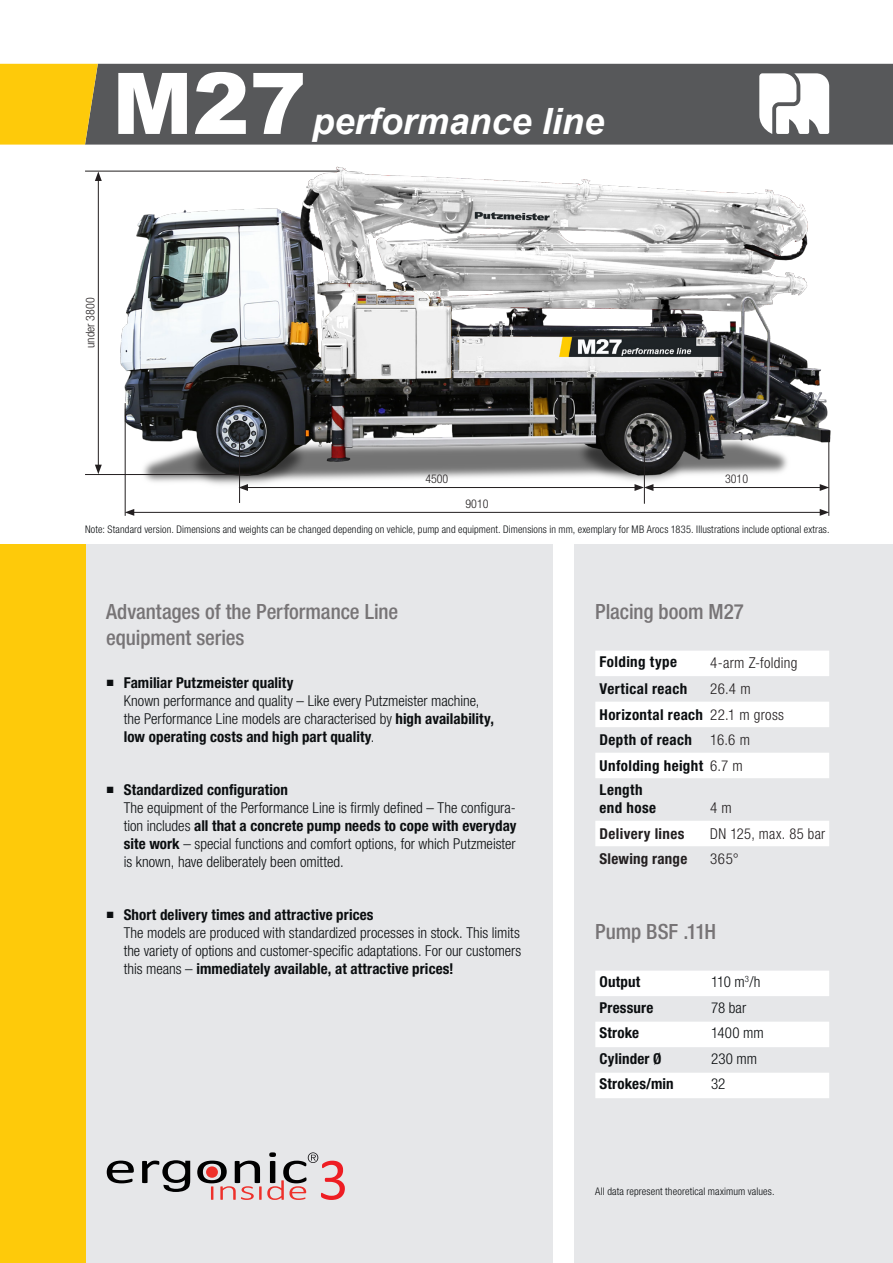
<style>
.page{position:relative;width:893px;height:1263px;background:#fff}
.page>*{position:absolute;margin:0;border:0;box-sizing:border-box;transform-origin:0 0}
.t1{font:900 85.2px "Arial";color:#fff}
.t2{font:italic 700 36.3px "Arial";color:#fff}
.t3{font:500 condensed 21px/26.2px "Helvetica Neue LT Pro";letter-spacing:-.005em;color:#777476}
.t4{font:300 condensed 15px/18px "Helvetica Neue LT Pro";color:#0b0e10}
.t5{font:700 condensed 15px/25.5px "Helvetica Neue LT Pro";letter-spacing:.025em;color:#0b0e10}
.t6{font:300 condensed 15px "Helvetica Neue LT Pro";letter-spacing:.02em;color:#231f20}
.t7{font:700 condensed 15px "Helvetica Neue LT Pro";letter-spacing:.02em;color:#231f20}
.t8{font:300 condensed 12px "Helvetica Neue LT Pro";color:#231f20}
.t9{font:300 condensed 10.5px "Helvetica Neue LT Pro";letter-spacing:.01em;color:#0b0e10}
.s1{font-weight:700}
.s2{font-weight:300;color:#231f20}
</style>
<div class="page">
<div style="left:98px;top:64px;width:795px;height:81px;background:#57585a"></div>
<svg style="left:0;top:64px;width:98px;height:81px;background:#f3c210"></svg>
<svg style="left:759px;top:73px;width:70px;height:61px"></svg>
<img style="left:85px;top:166px;width:746px;height:342px">
<hr style="left:828px;top:438px;width:1px;height:78px;background:#231f20">
<hr style="left:132px;top:512px;width:690px;height:1px;background:#231f20">
<svg style="left:126px;top:509px;width:8px;height:7px"></svg>
<svg style="left:820px;top:509px;width:9px;height:7px"></svg>
<hr style="left:125px;top:403px;width:1px;height:113px;background:#231f20">
<hr style="left:644px;top:438px;width:1px;height:66px;background:#231f20">
<hr style="left:239px;top:433px;width:1px;height:70px;background:#231f20">
<hr style="left:246px;top:487px;width:391px;height:1px;background:#231f20">
<svg style="left:238px;top:484px;width:10px;height:7px"></svg>
<hr style="left:651px;top:487px;width:171px;height:1px;background:#231f20">
<svg style="left:634px;top:484px;width:19px;height:7px"></svg>
<svg style="left:820px;top:484px;width:9px;height:7px"></svg>
<hr style="left:85px;top:474px;width:166px;height:1px;background:#231f20">
<hr style="left:85px;top:171px;width:255px;height:1px;background:#231f20">
<hr style="left:98px;top:179px;width:1px;height:288px;background:#231f20">
<svg style="left:95px;top:465px;width:7px;height:9px"></svg>
<svg style="left:95px;top:171px;width:7px;height:10px"></svg>
<div style="left:85px;top:544px;width:468px;height:719px;background:#e6e7e9"></div>
<div style="left:0;top:544px;width:85px;height:719px;background:#feca0a"></div>
<div style="left:574px;top:544px;width:319px;height:719px;background:#e6e7e9"></div>
<svg style="left:595px;top:651px;width:234px;height:195px;fill:#fff"></svg>
<svg style="left:595px;top:971px;width:234px;height:127px"></svg>
<svg style="left:107px;top:1152px;width:238px;height:48px"></svg>
<h1 class="t1" style="left:112px;top:42px;width:196px">M27</h1>
<h2 class="t2" style="left:312px;top:97px;width:293px">performance line</h2>
<p class="t8" style="left:83px;top:348px;width:52px;rotate:-90deg">under 3800</p>
<p class="t8" style="left:425px;top:472px;width:25px">4500</p>
<p class="t8" style="left:725px;top:472px;width:25px">3010</p>
<p class="t8" style="left:465px;top:497px;width:25px">9010</p>
<p class="t9" style="left:85px;top:524px;width:746px">Note: Standard version. Dimensions and weights can be changed depending on vehicle, pump and equipment. Dimensions in mm, exemplary for MB Arocs 1835. Illustrations include optional extras.</p>
<h3 class="t3" style="left:106px;top:598px;width:293px">Advantages of the Performance Line equipment series</h3>
<p class="t4" style="left:124px;top:673px;width:372px;text-indent:-17px">■ <span class="s1">Familiar Putzmeister quality<br></span>Known performance and quality – Like every Putzmeister machine, the Performance Line models are characterised by <span class="s1">high availability, low operating costs and high part quality</span>.</p>
<p class="t4" style="left:124px;top:780px;width:394px;text-indent:-17px">■ <span class="s1">Standardized configuration<br></span>The equipment of the Performance Line is firmly defined – The configura&shy;tion includes <span class="s1">all that a concrete pump needs to cope with everyday site work</span> – special functions and comfort options, for which Putzmeister is known, have deliberately been omitted.</p>
<p class="t4" style="left:124px;top:905px;width:399px;text-indent:-17px">■ <span class="s1">Short delivery times and attractive prices<br></span>The models are produced with standardized processes in stock. This limits the variety of options and customer-specific adaptations. For our customers this means – <span class="s1">immediately available, at attractive prices!</span></p>
<h3 class="t3" style="left:595px;top:598px;width:150px">Placing boom M27</h3>
<p class="t5" style="left:600px;top:649px;width:79px">Folding type</p>
<p class="t6" style="left:710px;top:654px;width:89px">4-arm Z-folding</p>
<p class="t5" style="left:600px;top:676px;width:89px">Vertical reach</p>
<p class="t5" style="left:600px;top:676px;width:186px;text-indent:111px"><span class="s2">26.4 m<br></span>Horizontal reach <span class="s2">22.1 m gross<br></span>Depth of reach <span class="s2">16.6 m<br></span>Unfolding height <span class="s2">6.7 m</span></p>
<p class="t5" style="left:600px;top:780px;width:58px;line-height:18px">Length end hose</p>
<p class="t6" style="left:710px;top:799px;width:23px">4 m</p>
<p class="t7" style="left:600px;top:824px;width:86px">Delivery lines</p>
<p class="t6" style="left:710px;top:825px;width:117px">DN 125, max. 85 bar</p>
<p class="t7" style="left:600px;top:850px;width:89px">Slewing range</p>
<p class="t6" style="left:710px;top:850px;width:30px">365°</p>
<h3 class="t3" style="left:595px;top:918px;width:122px">Pump BSF .11H</h3>
<p class="t5" style="left:600px;top:969px;width:42px">Output</p>
<p class="t4" style="left:711px;top:973px;width:51px">110 m<sup>3</sup>/h</p>
<p class="t5" style="left:600px;top:994px;width:55px">Pressure</p>
<p class="t4" style="left:711px;top:998px;width:37px">78 bar</p>
<p class="t5" style="left:600px;top:1020px;width:41px">Stroke</p>
<p class="t4" style="left:711px;top:1024px;width:54px">1400 mm</p>
<p class="t5" style="left:600px;top:1045px;width:63px">Cylinder Ø</p>
<p class="t4" style="left:711px;top:1049px;width:48px">230 mm</p>
<p class="t5" style="left:600px;top:1071px;width:76px">Strokes/min</p>
<p class="t4" style="left:711px;top:1075px;width:16px">32</p>
<p class="t9" style="left:595px;top:1185px;width:181px">All data represent theoretical maximum values.</p>
</div>
